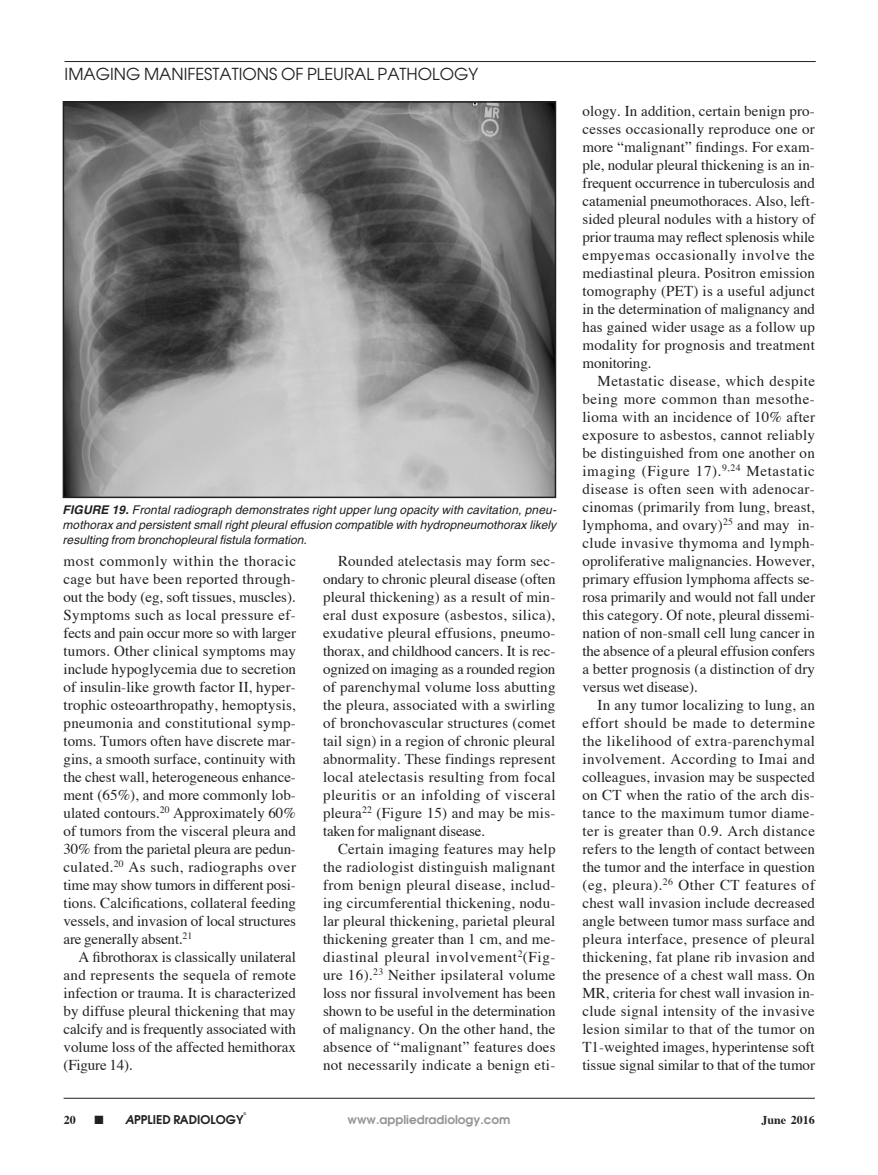
<style>
.page{position:relative;width:878px;height:1175px;background:#fff}
.page>*{position:absolute;margin:0;border:0;box-sizing:border-box;transform-origin:0 0}
.t1{font:16.5px "Avant Garde";color:#231f20}
.Article_body_copy{font:15px/18px "Times";color:#231f20;text-align:justify}
.Article_fig_caption{font:italic 12px/15px "Helvetica";color:#231f20;text-align:justify}
.t2{font:600 12px "Avant Garde";color:#939598}
.t3{font:600 12px "Avant Garde";color:#231f20}
.t4{font:700 12px "Times";color:#231f20}
.t5{font:600 3.75px "Avant Garde";color:#231f20}
.s1{font-weight:700}
.s2{font-style:italic}
</style>
<div class="page">
<hr style="left:64px;top:1097px;width:750px;height:1px;background:#231f20">
<hr style="left:64px;top:61px;width:751px;height:1px;background:#231f20">
<img style="left:66px;top:104px;width:487px;height:391px">
<div style="left:63px;top:101px;width:493px;height:397px;border:2px solid #231f20"></div>
<p class="t1" style="left:65px;top:64px;width:415px">IMAGING MANIFESTATIONS OF PLEURAL PATHOLOGY</p>
<p class="Article_fig_caption" style="left:63px;top:502px;width:495px"><span class="s1">FIGURE 19.</span> Frontal radiograph demonstrates right upper lung opacity with cavitation, pneu&shy;mothorax and persistent small right pleural effusion compatible with hydropneumothorax likely resulting from bronchopleural fistula formation.</p>
<p class="Article_body_copy" style="left:63px;top:550px;width:234px">most commonly within the thoracic cage but have been reported through&shy;out the body (eg, soft tissues, muscles).<br>Symptoms such as local pressure ef&shy;fects and pain occur more so with larger tumors. Other clinical symptoms may include hypoglycemia due to secretion of insulin-like growth factor II, hyper&shy;trophic osteoarthropathy, hemoptysis, pneumonia and constitutional symp&shy;toms. Tumors often have discrete mar&shy;gins, a smooth surface, continuity with the chest wall, heterogeneous enhance&shy;ment (65%), and more commonly lob&shy;ulated contours.<sup>20</sup> Approximately 60% of tumors from the visceral pleura and 30% from the parietal pleura are pedun&shy;culated.<sup>20</sup> As such, radiographs over time may show tumors in different posi&shy;tions. Calcifications, collateral feeding vessels, and invasion of local structures are generally absent.<sup>21</sup></p>
<p class="Article_body_copy" style="left:63px;top:946px;width:234px;text-indent:15px">A fibrothorax is classically unilateral and represents the sequela of remote infection or trauma. It is characterized by diffuse pleural thickening that may calcify and is frequently associated with volume loss of the affected hemithorax (Figure 14).</p>
<p class="Article_body_copy" style="left:323px;top:550px;width:234px;text-indent:15px">Rounded atelectasis may form sec&shy;ondary to chronic pleural disease (often pleural thickening) as a result of min&shy;eral dust exposure (asbestos, silica), exudative pleural effusions, pneumo&shy;thorax, and childhood cancers. It is rec&shy;ognized on imaging as a rounded region of parenchymal volume loss abutting the pleura, associated with a swirling of bronchovascular structures (comet tail sign) in a region of chronic pleural abnormality. These findings represent local atelectasis resulting from focal pleuritis or an infolding of visceral pleura<sup>22</sup> (Figure 15) and may be mis&shy;taken for malignant disease.</p>
<p class="Article_body_copy" style="left:323px;top:838px;width:234px;text-indent:15px">Certain imaging features may help the radiologist distinguish malignant from benign pleural disease, includ&shy;ing circumferential thickening, nodu&shy;lar pleural thickening, parietal pleural thickening greater than 1 cm, and me&shy;diastinal pleural involvement<sup>2</sup>(Fig&shy;ure 16).<sup>23</sup> Neither ipsilateral volume loss nor fissural involvement has been shown to be useful in the determination of malignancy. On the other hand, the absence of “malignant” features does not necessarily indicate a benign eti-</p>
<p class="Article_body_copy" style="left:582px;top:100px;width:234px">ology. In addition, certain benign pro&shy;cesses occasionally reproduce one or more “malignant” findings. For exam&shy;ple, nodular pleural thickening is an in&shy;frequent occurrence in tuberculosis and catamenial pneumothoraces. Also, left&shy;sided pleural nodules with a history of prior trauma may reflect splenosis while empyemas occasionally involve the mediastinal pleura. Positron emission tomography (PET) is a useful adjunct in the determination of malignancy and has gained wider usage as a follow up modality for prognosis and treatment monitoring.</p>
<p class="Article_body_copy" style="left:582px;top:370px;width:234px;text-indent:15px">Metastatic disease, which despite being more common than mesothe&shy;lioma with an incidence of 10% after exposure to asbestos, cannot reliably be distinguished from one another on imaging (Figure 17).<sup>9,24</sup> Metastatic disease is often seen with adenocar&shy;cinomas (primarily from lung, breast, lymphoma, and ovary)<sup>25</sup> and may in&shy;clude invasive thymoma and lymph&shy;oproliferative malignancies. However, primary effusion lymphoma affects se&shy;rosa primarily and would not fall under this category. Of note, pleural dissemi&shy;nation of non-small cell lung cancer in the absence of a pleural effusion confers a better prognosis (a distinction of dry versus wet disease).</p>
<p class="Article_body_copy" style="left:582px;top:694px;width:234px;text-indent:15px">In any tumor localizing to lung, an effort should be made to determine the likelihood of extra-parenchymal involvement. According to Imai and colleagues, invasion may be suspected on CT when the ratio of the arch dis&shy;tance to the maximum tumor diame&shy;ter is greater than 0.9. Arch distance refers to the length of contact between the tumor and the interface in question (eg, pleura).<sup>26</sup> Other CT features of chest wall invasion include decreased angle between tumor mass surface and pleura interface, presence of pleural thickening, fat plane rib invasion and the presence of a chest wall mass. On MR, criteria for chest wall invasion in&shy;clude signal intensity of the invasive lesion similar to that of the tumor on T1-weighted images, hyperintense soft tissue signal similar to that of the tumor</p>
<p class="t5" style="left:243px;top:1111px;width:4px">©</p>
<p class="t4" style="left:64px;top:1108px;width:13px">20</p>
<p class="t3" style="left:95px;top:1111px;width:150px">■ <span class="s2">A</span>PPLIED RADIOLOGY</p>
<p class="t2" style="left:347px;top:1111px;width:164px">www.appliedradiology.com</p>
<p class="t4" style="left:761px;top:1108px;width:55px">June 2016</p>
</div>
